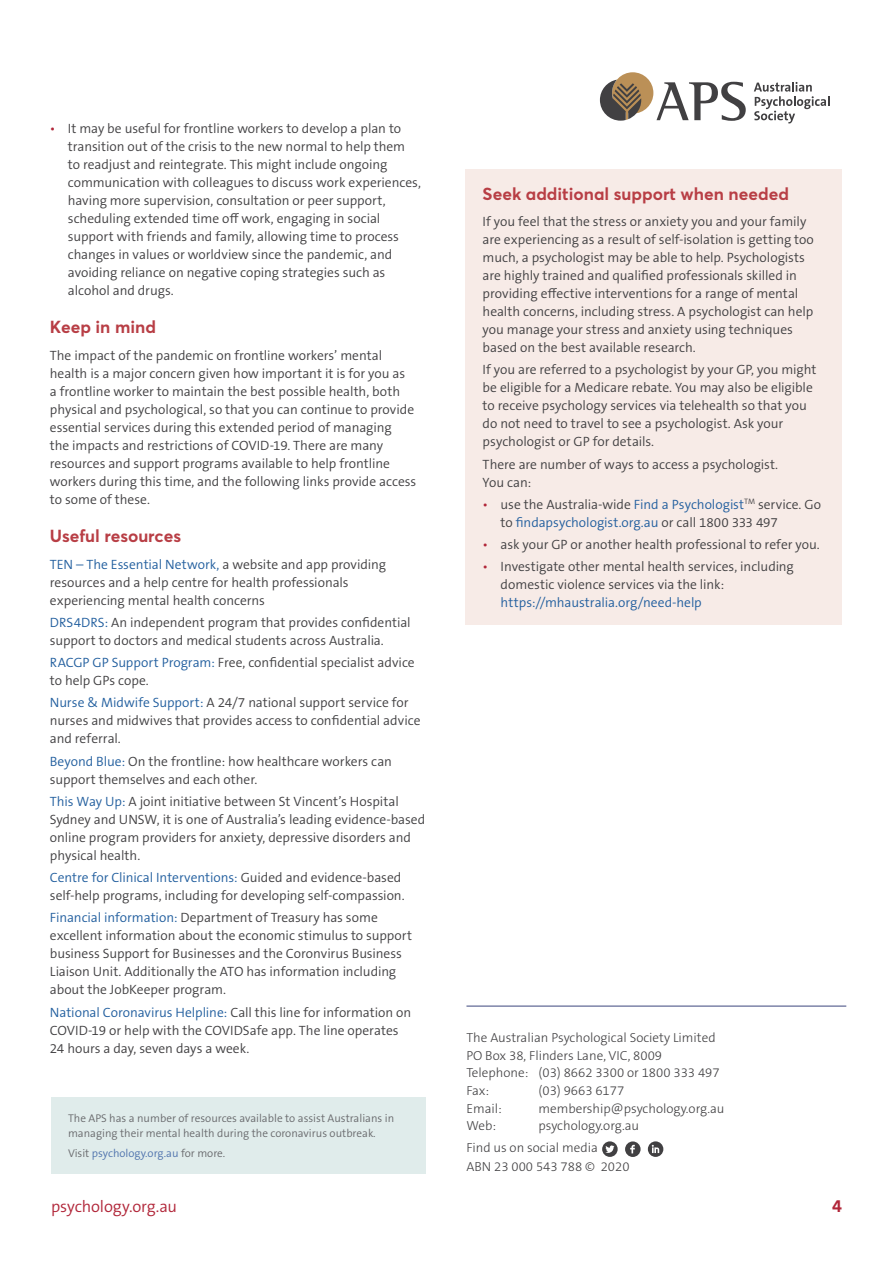
<style>
.page{position:relative;width:893px;height:1263px;background:#fff}
.page>*{position:absolute;margin:0;border:0;box-sizing:border-box;transform-origin:0 0}
.t1{font:700 18px "The Sans B W7";color:#b12639}
.t2{font:700 17.25px "Averta Std";color:#b83e45}
.t3{font:300 16.5px "The Sans B W4";letter-spacing:-.01em;color:#b12639}
.t4{font:300 13.5px/18px "The Sans B W4";letter-spacing:-.005em;color:#414042}
.t5{font:300 13.5px "The Sans B W4";letter-spacing:-.005em;color:#215e9e}
.t6{font:300 13.2px/17.5px "The Sans B W3";color:#414042}
.t7{font:300 11.25px/15px "The Sans B W4";color:#696a6d}
.t8{font:300 11.25px "The Sans B W4";color:#4f73ad}
.s1{color:#b12639}
.s2{color:#215e9e}
.s3{color:#696a6d}
</style>
<div class="page">
<svg style="left:600px;top:72px;width:146px;height:49px"></svg>
<svg style="left:754px;top:82px;width:75px;height:41px"></svg>
<div style="left:466px;top:169px;width:376px;height:455px;background:#f7ebe7"></div>
<div style="left:51px;top:1097px;width:374px;height:77px;background:#e0eceb"></div>
<hr style="left:466px;top:1006px;width:380px;height:1px;background:#3b457d">
<svg style="left:602px;top:1141px;width:16px;height:16px"></svg>
<svg style="left:625px;top:1141px;width:16px;height:16px"></svg>
<svg style="left:648px;top:1141px;width:15px;height:16px"></svg>
<p class="t4" style="left:68px;top:120px;width:355px;text-indent:-18px"><span class="s1">•</span> It may be useful for frontline workers to develop a plan to transition out of the crisis to the new normal to help them<br>to readjust and reintegrate. This might include ongoing communication with colleagues to discuss work experiences, having more supervision, consultation or peer support, scheduling extended time off work, engaging in social support with friends and family, allowing time to process changes in values or worldview since the pandemic, and avoiding reliance on negative coping strategies such as alcohol and drugs.</p>
<p class="t2" style="left:50px;top:316px;width:108px">Keep in mind</p>
<p class="t4" style="left:50px;top:346px;width:368px">The impact of the pandemic on frontline workers’ mental health is a major concern given how important it is for you as<br>a frontline worker to maintain the best possible health, both physical and psychological, so that you can continue to provide essential services during this extended period of managing<br>the impacts and restrictions of COVID-19. There are many resources and support programs available to help frontline workers during this time, and the following links provide access to some of these.</p>
<p class="t2" style="left:50px;top:525px;width:133px">Useful resources</p>
<p class="t4" style="left:50px;top:555px;width:338px"><span class="s2">TEN – The Essential Network,</span> a website and app providing resources and a help centre for health professionals experiencing mental health concerns</p>
<p class="t4" style="left:50px;top:613px;width:362px"><span class="s2">DRS4DRS:</span> An independent program that provides confidential support to doctors and medical students across Australia.</p>
<p class="t4" style="left:50px;top:653px;width:366px"><span class="s2">RACGP GP Support Program:</span> Free, confidential specialist advice to help GPs cope.</p>
<p class="t4" style="left:50px;top:694px;width:372px"><span class="s2">Nurse &amp; Midwife Support:</span> A 24/7 national support service for nurses and midwives that provides access to confidential advice and referral.</p>
<p class="t4" style="left:50px;top:752px;width:344px"><span class="s2">Beyond Blue:</span> On the frontline: how healthcare workers can support themselves and each other.</p>
<p class="t4" style="left:50px;top:792px;width:377px"><span class="s2">This Way Up:</span> A joint initiative between St Vincent’s Hospital Sydney and UNSW, it is one of Australia’s leading evidence-based online program providers for anxiety, depressive disorders and physical health.</p>
<p class="t4" style="left:50px;top:868px;width:356px"><span class="s2">Centre for Clinical Interventions:</span> Guided and evidence-based self-help programs, including for developing self-compassion.</p>
<p class="t4" style="left:50px;top:909px;width:364px"><span class="s2">Financial information:</span> Department of Treasury has some excellent information about the economic stimulus to support business Support for Businesses and the Coronvirus Business Liaison Unit. Additionally the ATO has information including about the JobKeeper program.</p>
<p class="t4" style="left:50px;top:1003px;width:363px"><span class="s2">National Coronavirus Helpline:</span> Call this line for information on<br>COVID-19 or help with the COVIDSafe app. The line operates<br>24 hours a day, seven days a week.</p>
<p class="t7" style="left:68px;top:1111px;width:328px">The APS has a number of resources available to assist Australians in managing their mental health during the coronavirus outbreak.</p>
<p class="t8" style="left:68px;top:1146px;width:159px"><span class="s3">Visit</span> psychology.org.au <span class="s3">for more.</span></p>
<p class="t2" style="left:483px;top:182px;width:308px">Seek additional support when needed</p>
<p class="t4" style="left:483px;top:213px;width:333px">If you feel that the stress or anxiety you and your family are experiencing as a result of self-isolation is getting too much, a psychologist may be able to help. Psychologists are highly trained and qualified professionals skilled in providing effective interventions for a range of mental health concerns, including stress. A psychologist can help you manage your stress and anxiety using techniques based on the best available research.</p>
<p class="t4" style="left:483px;top:361px;width:335px">If you are referred to a psychologist by your GP, you might be eligible for a Medicare rebate. You may also be eligible to receive psychology services via telehealth so that you do not need to travel to see a psychologist. Ask your psychologist or GP for details.</p>
<p class="t4" style="left:483px;top:455px;width:297px">There are number of ways to access a psychologist.<br>You can:</p>
<p class="t4" style="left:501px;top:495px;width:322px;text-indent:-18px"><span class="s1">•</span> use the Australia-wide <span class="s2">Find a Psychologist</span><sup>TM</sup> service. Go to <span class="s2">findapsychologist.org.au</span> or call 1800 333 497</p>
<p class="t4" style="left:483px;top:536px;width:339px"><span class="s1">•</span> ask your GP or another health professional to refer you.</p>
<p class="t4" style="left:501px;top:558px;width:295px;text-indent:-18px"><span class="s1">•</span> Investigate other mental health services, including domestic violence services via the link:</p>
<p class="t5" style="left:501px;top:594px;width:203px">https://mhaustralia.org/need-help</p>
<p class="t6" style="left:466px;top:1029px;width:255px">The Australian Psychological Society Limited<br>PO Box 38, Flinders Lane, VIC, 8009<br>Telephone: (03) 8662 3300 or 1800 333 497<br>Fax:</p>
<p class="t6" style="left:538px;top:1082px;width:87px">(03) 9663 6177</p>
<p class="t6" style="left:466px;top:1099px;width:37px">Email:</p>
<p class="t6" style="left:538px;top:1099px;width:188px">membership@psychology.org.au</p>
<p class="t6" style="left:466px;top:1117px;width:31px">Web:</p>
<p class="t6" style="left:466px;top:1115px;width:174px;line-height:21.8px;text-indent:72px">psychology.org.au<br>Find us on social media</p>
<p class="t6" style="left:466px;top:1158px;width:165px">ABN 23 000 543 788 © 2020</p>
<p class="t3" style="left:51px;top:1195px;width:127px">psychology.org.au</p>
<h1 class="t1" style="left:832px;top:1194px;width:11px">4</h1>
</div>
